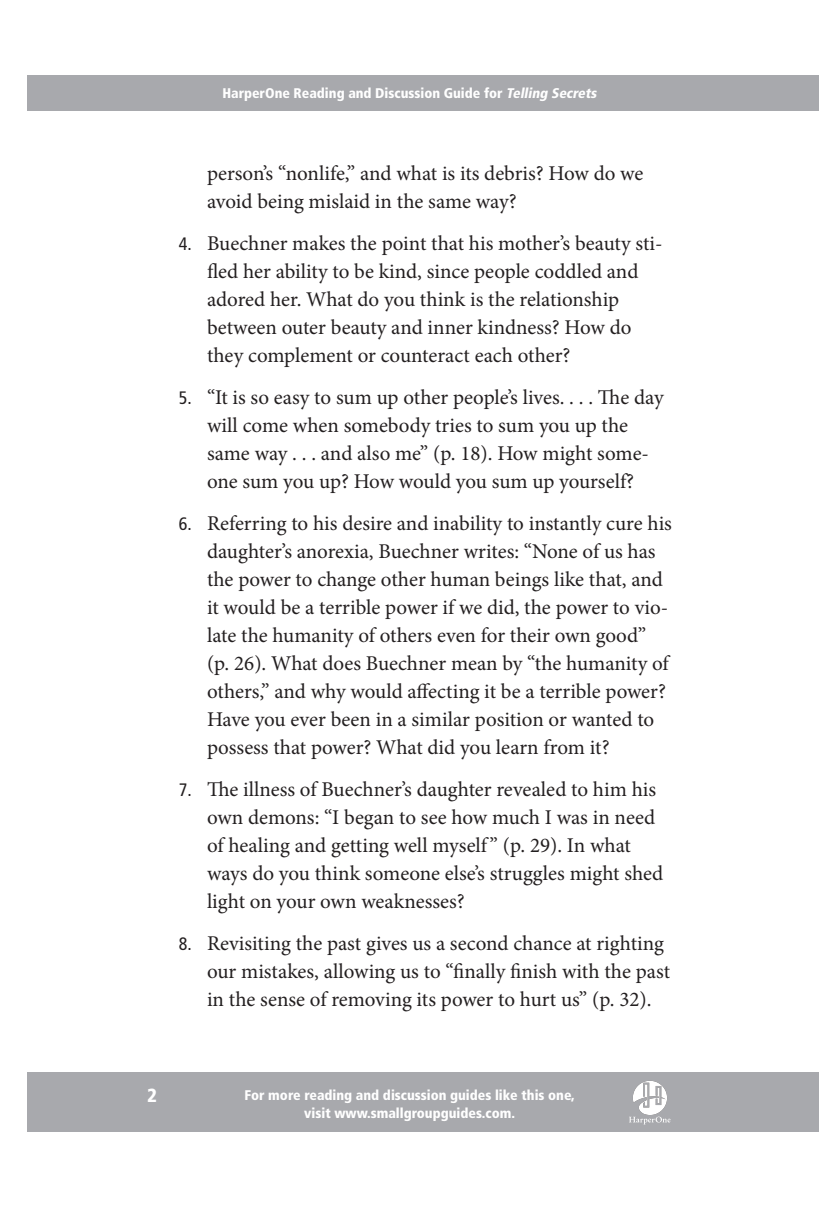
<style>
.page{position:relative;width:819px;height:1206px;background:#fff}
.page>*{position:absolute;margin:0;border:0;box-sizing:border-box;transform-origin:0 0}
.t1{font:21px/28px "Minion Pro";color:#231f20}
.t2{font:900 condensed 19px "Frutiger";color:#fff}
.t3{font:900 condensed 14px/18px "Frutiger";color:#fff;text-align:center}
.s1{font-style:italic}
.s2{font-family:"Frutiger";font-stretch:condensed;font-size:18px}
</style>
<div class="page">
<div style="left:27px;top:1073px;width:765px;height:59px;background:#a8a9ad"></div>
<div style="left:792px;top:75px;width:27px;height:36px;background:#a8a9ad"></div>
<div style="left:27px;top:75px;width:765px;height:36px;background:#a8a9ad"></div>
<div style="left:792px;top:1073px;width:27px;height:59px;background:#a8a9ad"></div>
<svg style="left:629px;top:1117px;width:42px;height:8px"></svg>
<img style="left:633px;top:1081px;width:34px;height:34px">
<p class="t3" style="left:222px;top:84px;width:379px">HarperOne Reading and Discussion Guide for <span class="s1">Telling Secrets</span></p>
<p class="t1" style="left:207px;top:160px;width:438px">person’s “nonlife,” and what is its debris? How do we avoid being mislaid in the same way?</p>
<p class="t1" style="left:207px;top:230px;width:457px;text-indent:-28px"><span class="s2">4.</span> Buechner makes the point that his mother’s beauty sti&shy;fled her ability to be kind, since people coddled and adored her. What do you think is the relationship between outer beauty and inner kindness? How do they complement or counteract each other?</p>
<p class="t1" style="left:207px;top:384px;width:458px;text-indent:-28px"><span class="s2">5.</span> “It is so easy to sum up other people’s lives. . . . The day will come when somebody tries to sum you up the same way . . . and also me” (p. 18). How might some&shy;one sum you up? How would you sum up yourself?</p>
<p class="t1" style="left:207px;top:510px;width:466px;text-indent:-28px"><span class="s2">6.</span> Referring to his desire and inability to instantly cure his daughter’s anorexia, Buechner writes: “None of us has the power to change other human beings like that, and it would be a terrible power if we did, the power to vio&shy;late the humanity of others even for their own good” (p. 26). What does Buechner mean by “the humanity of others,” and why would affecting it be a terrible power?<br>Have you ever been in a similar position or wanted to possess that power? What did you learn from it?</p>
<p class="t1" style="left:207px;top:776px;width:458px;text-indent:-28px"><span class="s2">7.</span> The illness of Buechner’s daughter revealed to him his own demons: “I began to see how much I was in need of healing and getting well myself ” (p. 29). In what ways do you think someone else’s struggles might shed light on your own weaknesses?</p>
<p class="t1" style="left:207px;top:930px;width:465px;text-indent:-28px"><span class="s2">8.</span> Revisiting the past gives us a second chance at righting our mistakes, allowing us to “finally finish with the past in the sense of removing its power to hurt us” (p. 32).</p>
<p class="t2" style="left:147px;top:1084px;width:11px">2</p>
<p class="t3" style="left:245px;top:1086px;width:332px">For more reading and discussion guides like this one, visit www.smallgroupguides.com.</p>
</div>
